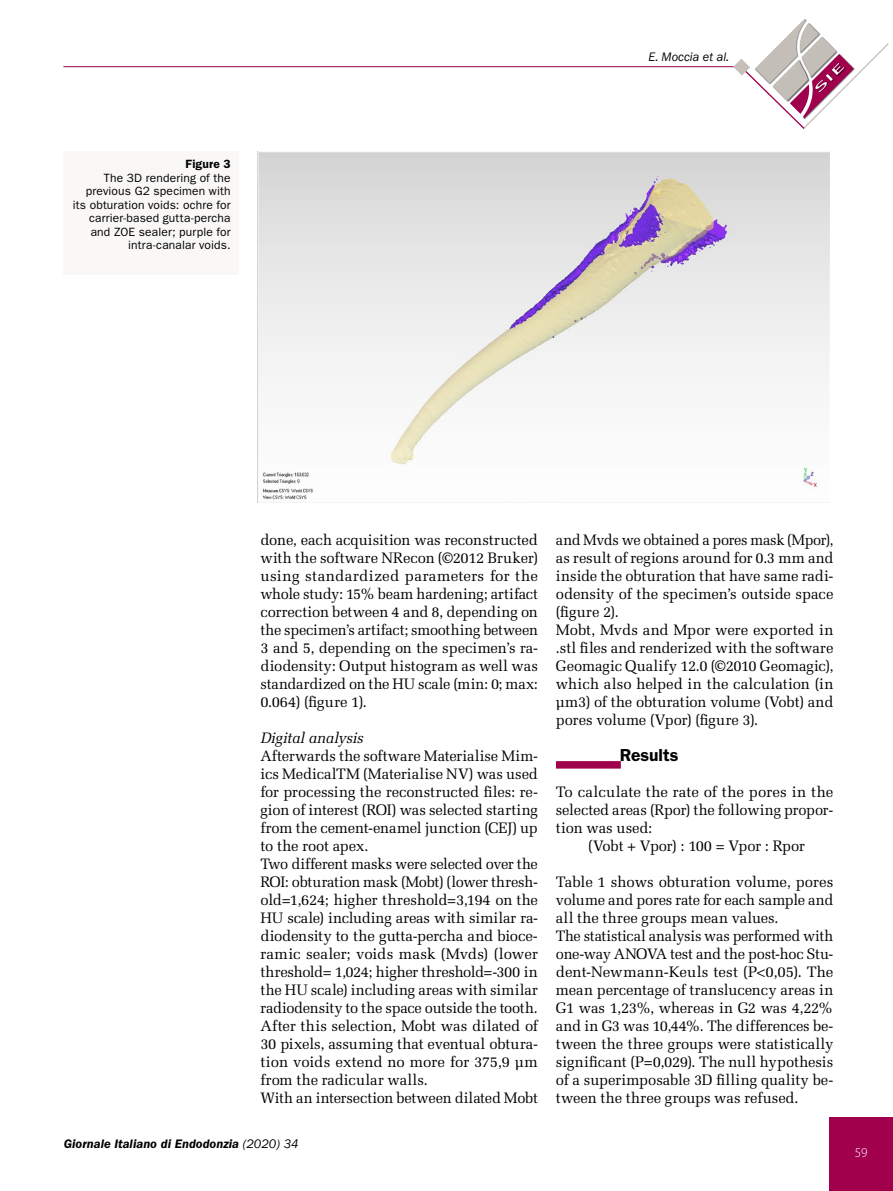
<style>
.page{position:relative;width:893px;height:1191px;background:#fff}
.page>*{position:absolute;margin:0;border:0;box-sizing:border-box;transform-origin:0 0}
.t1{font:600 17.4px "ITC Franklin Gothic Std";color:#000}
.t2{font:15.15px/18px "Melior LT Std";letter-spacing:-.005em;color:#000}
.t3{font:15.15px/18px "Melior LT Std";letter-spacing:-.005em;color:#000;scale:.96 1}
.t4{font:italic 15.15px "Melior LT Std";letter-spacing:-.01em;color:#000}
.t5{font:300 13.5px "Myriad Pro";color:#fff}
.t6{font:italic 600 12.75px "ITC Franklin Gothic Std";color:#000}
.t7{font:italic 12.75px "ITC Franklin Gothic Std";color:#000}
.t8{font:12px/13.5px "ITC Franklin Gothic Std";letter-spacing:.015em;color:#000;text-align:right}
.t9{font:600 12px "ITC Franklin Gothic Std";letter-spacing:.015em;color:#000}
.s1{font-weight:400}
</style>
<div class="page">
<div style="left:829px;top:1118px;width:64px;height:73px;background:#a1004d"></div>
<hr style="left:63px;top:66px;width:678px;height:1px;background:#a1004d">
<svg style="left:734px;top:19px;width:155px;height:110px"></svg>
<img style="left:258px;top:152px;width:571px;height:348px">
<div style="left:64px;top:151px;width:175px;height:124px;background:#f9f8f7"></div>
<div style="left:556px;top:761px;width:65px;height:7px;background:#a1004d"></div>
<p class="t9" style="left:186px;top:157px;width:47px">Figure 3</p>
<p class="t8" style="left:73px;top:171px;width:159px">The 3D rendering of the previous G2 specimen with its obturation voids: ochre for carrier-based gutta-percha and ZOE sealer; purple for intra-canalar voids.</p>
<p class="t7" style="left:649px;top:49px;width:82px">E. Moccia et al.</p>
<p class="t2" style="left:260px;top:531px;width:279px;text-align:justify">done, each acquisition was reconstructed with the software NRecon (©2012 Bruker) using standardized parameters for the whole study: 15% beam hardening; artifact correction between 4 and 8, depending on the specimen’s artifact; smoothing between 3 and 5, depending on the specimen’s ra&shy;diodensity: Output histogram as well was standardized on the HU scale (min: 0; max:<br>0.064) (figure 1).</p>
<p class="t4" style="left:260px;top:729px;width:105px">Digital analysis</p>
<p class="t2" style="left:260px;top:747px;width:279px">Afterwards the software Materialise Mim&shy;ics MedicalTM (Materialise NV) was used for processing the reconstructed files: re&shy;gion of interest (ROI) was selected starting from the cement-enamel junction (CEJ) up to the root apex.<br>Two different masks were selected over the ROI: obturation mask (Mobt) (lower thresh&shy;old=1,624; higher threshold=3,194 on the HU scale) including areas with similar ra&shy;diodensity to the gutta-percha and bioce&shy;ramic sealer; voids mask (Mvds) (lower threshold= 1,024; higher threshold=-300 in the HU scale) including areas with similar radiodensity to the space outside the tooth.<br>After this selection, Mobt was dilated of 30 pixels, assuming that eventual obtura&shy;tion voids extend no more for 375,9 μm from the radicular walls.<br>With an intersection between dilated Mobt</p>
<p class="t6" style="left:64px;top:1136px;width:236px">Giornale Italiano di Endodonzia <span class="s1">(2020) 34</span></p>
<p class="t3" style="left:556px;top:531px;width:291px">and Mvds we obtained a pores mask (Mpor), as result of regions around for 0.3 mm and inside the obturation that have same radi&shy;odensity of the specimen’s outside space (figure 2).<br>Mobt, Mvds and Mpor were exported in .stl files and renderized with the software Geomagic Qualify 12.0 (©2010 Geomagic), which also helped in the calculation (in μm3) of the obturation volume (Vobt) and pores volume (Vpor) (figure 3).</p>
<p class="t1" style="left:620px;top:745px;width:60px">Results</p>
<p class="t2" style="left:556px;top:783px;width:279px">To calculate the rate of the pores in the</p>
<p class="t2" style="left:556px;top:801px;width:279px">selected areas (Rpor) the following propor-</p>
<p class="t2" style="left:556px;top:819px;width:98px">tion was used:</p>
<p class="t2" style="left:588px;top:837px;width:218px">(Vobt + Vpor) : 100 = Vpor : Rpor</p>
<p class="t2" style="left:556px;top:873px;width:279px">Table 1 shows obturation volume, pores volume and pores rate for each sample and all the three groups mean values.<br>The statistical analysis was performed with one-way ANOVA test and the post-hoc Stu&shy;dent-Newmann-Keuls test (P&lt;0,05). The mean percentage of translucency areas in G1 was 1,23%, whereas in G2 was 4,22% and in G3 was 10,44%. The differences be&shy;tween the three groups were statistically significant (P=0,029). The null hypothesis of a superimposable 3D filling quality be&shy;tween the three groups was refused.</p>
<p class="t5" style="left:855px;top:1144px;width:14px">59</p>
</div>
